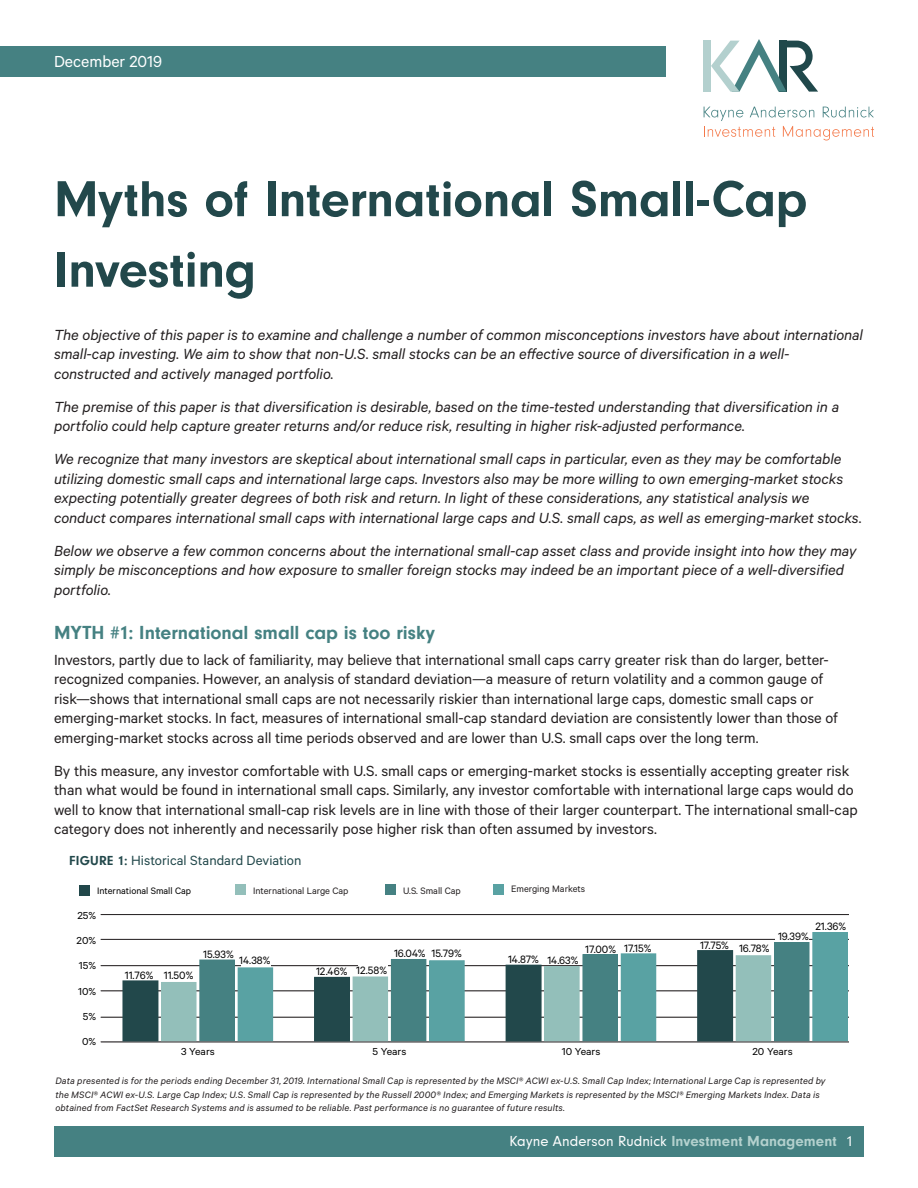
<style>
.page{position:relative;width:918px;height:1188px;background:#fff}
.page>*{position:absolute;margin:0;border:0;box-sizing:border-box;transform-origin:0 0}
.t1{font:700 52.5px/70.5px "Neuzeit Gro";letter-spacing:-.01em;color:#22484b}
.t2{font:700 19.5px "Neuzeit Gro";color:#458182}
.t3{font:18px "Calibre";color:#fff}
.t4{font:italic 16.5px/19.5px "Calibre";letter-spacing:-.005em;color:#231f20}
.t5{font:16.5px/19.5px "Calibre";letter-spacing:-.005em;color:#231f20}
.t6{font:15px "Neuzeit Gro";color:#fff}
.t7{font:15px "Calibre";color:#22484b}
.t8{font:12px "Calibre";color:#000}
.t9{font:11.4px "Calibre";color:#000;scale:1.05 1}
.t10{font:italic 10.5px/13.5px "Calibre";letter-spacing:.01em;color:#231f20}
.t11{font:10.5px "Calibre";color:#231f20}
.t12{font:10.5px "Calibre";color:#000}
.s1{font-family:"Neuzeit Gro";font-weight:700;font-size:13.5px}
.s2{font-weight:700;color:#b4d1ce}
</style>
<div class="page">
<div style="left:0;top:46px;width:666px;height:30px;background:#458182"></div>
<hr style="left:101px;top:914px;width:748px;height:1px;background:#231f20">
<hr style="left:101px;top:939px;width:748px;height:1px;background:#231f20">
<hr style="left:101px;top:965px;width:748px;height:1px;background:#231f20">
<hr style="left:101px;top:991px;width:748px;height:1px;background:#231f20">
<hr style="left:101px;top:1017px;width:748px;height:1px;background:#231f20">
<hr style="left:101px;top:1042px;width:748px;height:1px;background:#231f20">
<div style="left:238px;top:968px;width:35px;height:73px;background:#59a2a3"></div>
<div style="left:430px;top:961px;width:34px;height:80px;background:#59a2a3"></div>
<div style="left:429px;top:960px;width:36px;height:81px;border:1px solid #59a2a3"></div>
<div style="left:621px;top:954px;width:35px;height:87px;background:#59a2a3"></div>
<div style="left:813px;top:933px;width:34px;height:108px;background:#59a2a3"></div>
<div style="left:812px;top:932px;width:36px;height:109px;border:1px solid #59a2a3"></div>
<div style="left:200px;top:960px;width:34px;height:81px;background:#458182"></div>
<div style="left:199px;top:960px;width:36px;height:81px;border:1px solid #458182"></div>
<div style="left:391px;top:959px;width:35px;height:82px;background:#458182"></div>
<div style="left:583px;top:955px;width:34px;height:86px;background:#458182"></div>
<div style="left:583px;top:954px;width:35px;height:87px;border:1px solid #458182"></div>
<div style="left:775px;top:943px;width:34px;height:98px;background:#458182"></div>
<div style="left:774px;top:942px;width:35px;height:99px;border:1px solid #458182"></div>
<div style="left:162px;top:982px;width:34px;height:59px;background:#93bfba"></div>
<div style="left:161px;top:982px;width:35px;height:59px;border:1px solid #93bfba"></div>
<div style="left:353px;top:977px;width:35px;height:64px;background:#93bfba"></div>
<div style="left:545px;top:967px;width:34px;height:74px;background:#93bfba"></div>
<div style="left:544px;top:966px;width:36px;height:75px;border:1px solid #93bfba"></div>
<div style="left:736px;top:956px;width:35px;height:85px;background:#93bfba"></div>
<div style="left:123px;top:981px;width:35px;height:60px;background:#22484b"></div>
<div style="left:122px;top:980px;width:36px;height:61px;border:2px solid #22484b"></div>
<div style="left:315px;top:978px;width:34px;height:63px;background:#22484b"></div>
<div style="left:314px;top:977px;width:36px;height:64px;border:2px solid #22484b"></div>
<div style="left:506px;top:965px;width:35px;height:76px;background:#22484b"></div>
<div style="left:506px;top:965px;width:36px;height:76px;border:2px solid #22484b"></div>
<div style="left:698px;top:951px;width:34px;height:90px;background:#22484b"></div>
<div style="left:697px;top:950px;width:36px;height:91px;border:2px solid #22484b"></div>
<div style="left:241px;top:957px;width:30px;height:10px;background:#fff"></div>
<div style="left:358px;top:965px;width:30px;height:10px;background:#fff"></div>
<div style="left:775px;top:932px;width:33px;height:10px;background:#fff"></div>
<div style="left:54px;top:1126px;width:810px;height:30px;background:#458182"></div>
<div style="left:704px;top:41px;width:7px;height:51px;background:#b3d0ce"></div>
<svg style="left:711px;top:39px;width:107px;height:53px"></svg>
<svg style="left:704px;top:107px;width:170px;height:33px"></svg>
<div style="left:79px;top:885px;width:11px;height:11px;background:#21474a"></div>
<div style="left:235px;top:884px;width:11px;height:11px;background:#93bfba"></div>
<div style="left:385px;top:884px;width:11px;height:11px;background:#458182"></div>
<div style="left:493px;top:884px;width:11px;height:11px;background:#59a2a3"></div>
<p class="t3" style="left:54px;top:51px;width:110px">December 2019</p>
<p class="t1" style="left:54px;top:164px;width:755px">Myths of International Small-Cap<br>Investing</p>
<p class="t4" style="left:54px;top:324px;width:811px">The objective of this paper is to examine and challenge a number of common misconceptions investors have about international small-cap investing. We aim to show that non-U.S. small stocks can be an effective source of diversification in a well&shy;constructed and actively managed portfolio.</p>
<p class="t4" style="left:54px;top:396px;width:787px">The premise of this paper is that diversification is desirable, based on the time-tested understanding that diversification in a portfolio could help capture greater returns and/or reduce risk, resulting in higher risk-adjusted performance.</p>
<p class="t4" style="left:54px;top:449px;width:809px">We recognize that many investors are skeptical about international small caps in particular, even as they may be comfortable utilizing domestic small caps and international large caps. Investors also may be more willing to own emerging-market stocks expecting potentially greater degrees of both risk and return. In light of these considerations, any statistical analysis we conduct compares international small caps with international large caps and U.S. small caps, as well as emerging-market stocks.</p>
<p class="t4" style="left:54px;top:540px;width:804px">Below we observe a few common concerns about the international small-cap asset class and provide insight into how they may simply be misconceptions and how exposure to smaller foreign stocks may indeed be an important piece of a well-diversified portfolio.</p>
<p class="t2" style="left:54px;top:621px;width:382px">MYTH #1: International small cap is too risky</p>
<p class="t5" style="left:54px;top:649px;width:785px">Investors, partly due to lack of familiarity, may believe that international small caps carry greater risk than do larger, better&shy;recognized companies. However, an analysis of standard deviation—a measure of return volatility and a common gauge of risk—shows that international small caps are not necessarily riskier than international large caps, domestic small caps or emerging-market stocks. In fact, measures of international small-cap standard deviation are consistently lower than those of emerging-market stocks across all time periods observed and are lower than U.S. small caps over the long term.</p>
<p class="t5" style="left:54px;top:760px;width:805px">By this measure, any investor comfortable with U.S. small caps or emerging-market stocks is essentially accepting greater risk than what would be found in international small caps. Similarly, any investor comfortable with international large caps would do well to know that international small-cap risk levels are in line with those of their larger counterpart. The international small-cap category does not inherently and necessarily pose higher risk than often assumed by investors.</p>
<p class="t7" style="left:69px;top:852px;width:234px"><span class="s1">FIGURE 1:</span> Historical Standard Deviation</p>
<p class="t12" style="left:97px;top:885px;width:96px">International Small Cap</p>
<p class="t11" style="left:253px;top:885px;width:97px">International Large Cap</p>
<p class="t11" style="left:403px;top:885px;width:59px">U.S. Small Cap</p>
<p class="t11" style="left:511px;top:883px;width:76px">Emerging Markets</p>
<p class="t9" style="left:77px;top:908px;width:19px">25%</p>
<p class="t9" style="left:77px;top:934px;width:20px">20%</p>
<p class="t9" style="left:79px;top:959px;width:18px">15%</p>
<p class="t9" style="left:78px;top:984px;width:19px">10%</p>
<p class="t9" style="left:83px;top:1010px;width:14px">5%</p>
<p class="t9" style="left:82px;top:1035px;width:15px">0%</p>
<p class="t8" style="left:125px;top:969px;width:70px">11.76% 11.50%</p>
<p class="t8" style="left:203px;top:947px;width:32px">15.93%</p>
<p class="t8" style="left:239px;top:953px;width:33px">14.38%</p>
<p class="t8" style="left:394px;top:946px;width:69px">16.04% 15.79%</p>
<p class="t8" style="left:316px;top:964px;width:73px">12.46% 12.58%</p>
<p class="t8" style="left:585px;top:942px;width:68px">17.00% 17.15%</p>
<p class="t8" style="left:700px;top:940px;width:71px">17.75% 16.78%</p>
<p class="t8" style="left:508px;top:953px;width:72px">14.87% 14.63%</p>
<p class="t8" style="left:816px;top:919px;width:32px">21.36%</p>
<p class="t8" style="left:778px;top:930px;width:32px">19.39%</p>
<p class="t9" style="left:181px;top:1044px;width:34px">3 Years</p>
<p class="t9" style="left:373px;top:1044px;width:34px">5 Years</p>
<p class="t9" style="left:562px;top:1044px;width:38px">10 Years</p>
<p class="t9" style="left:753px;top:1044px;width:40px">20 Years</p>
<p class="t10" style="left:55px;top:1074px;width:772px">Data presented is for the periods ending December 31, 2019. International Small Cap is represented by the MSCI® ACWI ex-U.S. Small Cap Index; International Large Cap is represented by the MSCI® ACWI ex-U.S. Large Cap Index; U.S. Small Cap is represented by the Russell 2000® Index; and Emerging Markets is represented by the MSCI® Emerging Markets Index. Data is obtained from FactSet Research Systems and is assumed to be reliable. Past performance is no guarantee of future results.</p>
<p class="t6" style="left:509px;top:1133px;width:345px">Kayne Anderson Rudnick <span class="s2">Investment Management</span> 1</p>
</div>
